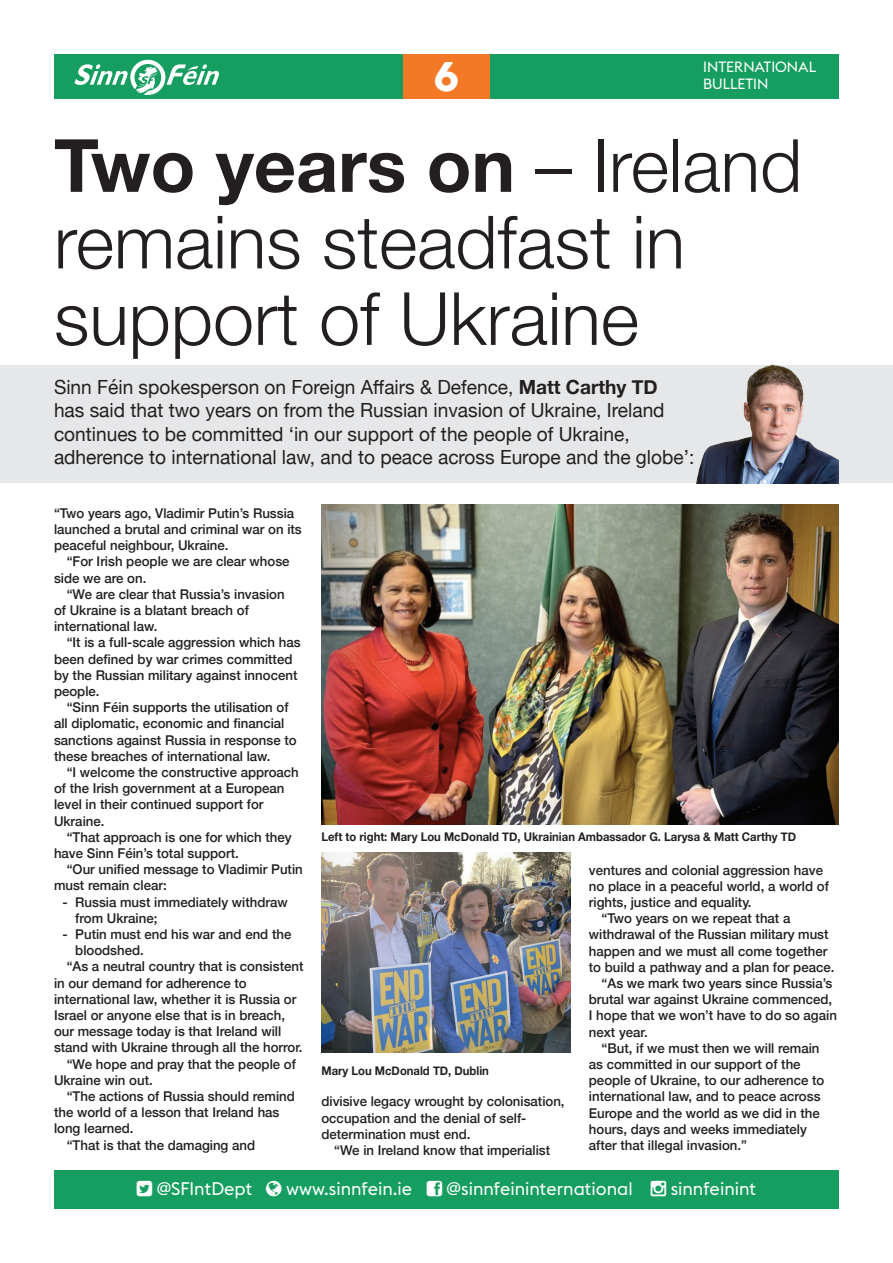
<style>
.page{position:relative;width:893px;height:1263px;background:#fff}
.page>*{position:absolute;margin:0;border:0;box-sizing:border-box;transform-origin:0 0}
.t1{font:300 73.5px/76.5px "Helvetica Neue";color:#231f20}
.t2{font:44.1px "Archive";color:#fff}
.t3{font:19.5px/23.4px "Helvetica Neue";color:#231f20}
.t4{font:18px "Euclid Flex";color:#fff}
.t5{font:14.7px "Euclid Flex";color:#fff}
.t6{font:500 13.5px/16.2px "Helvetica Neue";color:#231f20}
.t7{font:700 12px "Helvetica Neue";color:#231f20;scale:.94 1}
.s1{font-weight:700}
</style>
<div class="page">
<div style="left:0;top:366px;width:893px;height:117px;background:#e6e7e9"></div>
<div style="left:54px;top:1171px;width:785px;height:38px;background:#159e60"></div>
<div style="left:54px;top:54px;width:785px;height:45px;background:#159e60"></div>
<div style="left:403px;top:54px;width:87px;height:45px;background:#f47927"></div>
<svg style="left:74px;top:60px;width:145px;height:35px"></svg>
<img style="left:687px;top:364px;width:152px;height:119px">
<img style="left:321px;top:505px;width:517px;height:320px">
<img style="left:321px;top:853px;width:250px;height:199px">
<h2 class="t2" style="left:433px;top:50px;width:28px">6</h2>
<p class="t5" style="left:703px;top:58px;width:114px">INTERNATIONAL</p>
<p class="t5" style="left:703px;top:76px;width:67px">BULLETIN</p>
<h1 class="t1" style="left:54px;top:122px;width:750px"><span class="s1">Two years on</span> – Ireland remains steadfast in support of Ukraine</h1>
<p class="t3" style="left:54px;top:376px;width:642px">Sinn Féin spokesperson on Foreign Affairs &amp; Defence, <span class="s1">Matt Carthy TD<br></span>has said that two years on from the Russian invasion of Ukraine, Ireland continues to be committed ‘in our support of the people of Ukraine, adherence to international law, and to peace across Europe and the globe’:</p>
<p class="t6" style="left:54px;top:504px;width:249px">“Two years ago, Vladimir Putin’s Russia launched a brutal and criminal war on its peaceful neighbour, Ukraine.</p>
<p class="t6" style="left:54px;top:552px;width:237px;text-indent:13px">“For Irish people we are clear whose side we are on.</p>
<p class="t6" style="left:54px;top:585px;width:232px;text-indent:13px">“We are clear that Russia’s invasion of Ukraine is a blatant breach of international law.</p>
<p class="t6" style="left:54px;top:633px;width:248px;text-indent:13px">“It is a full-scale aggression which has been defined by war crimes committed by the Russian military against innocent people.</p>
<p class="t6" style="left:54px;top:698px;width:244px;text-indent:13px">“Sinn Féin supports the utilisation of all diplomatic, economic and financial sanctions against Russia in response to these breaches of international law.</p>
<p class="t6" style="left:54px;top:763px;width:246px;text-indent:13px">“I welcome the constructive approach of the Irish government at a European level in their continued support for<br>Ukraine.</p>
<p class="t6" style="left:54px;top:828px;width:239px;text-indent:13px">“That approach is one for which they have Sinn Féin’s total support.</p>
<p class="t6" style="left:54px;top:860px;width:250px;text-indent:13px">“Our unified message to Vladimir Putin must remain clear:</p>
<p class="t6" style="left:75px;top:893px;width:214px;text-indent:-13px">- Russia must immediately withdraw from Ukraine;</p>
<p class="t6" style="left:63px;top:925px;width:230px">- Putin must end his war and end the</p>
<p class="t6" style="left:75px;top:941px;width:70px">bloodshed.</p>
<p class="t6" style="left:67px;top:957px;width:238px">“As a neutral country that is consistent</p>
<p class="t6" style="left:54px;top:974px;width:194px">in our demand for adherence to</p>
<p class="t6" style="left:54px;top:990px;width:244px">international law, whether it is Russia or</p>
<p class="t6" style="left:54px;top:1006px;width:233px">Israel or anyone else that is in breach,</p>
<p class="t6" style="left:54px;top:1022px;width:229px">our message today is that Ireland will</p>
<p class="t6" style="left:54px;top:1038px;width:250px">stand with Ukraine through all the horror.</p>
<p class="t6" style="left:67px;top:1055px;width:231px">“We hope and pray that the people of</p>
<p class="t6" style="left:54px;top:1071px;width:100px">Ukraine win out.</p>
<p class="t6" style="left:67px;top:1087px;width:230px">“The actions of Russia should remind</p>
<p class="t6" style="left:54px;top:1103px;width:227px">the world of a lesson that Ireland has</p>
<p class="t6" style="left:54px;top:1119px;width:81px">long learned.</p>
<p class="t6" style="left:67px;top:1136px;width:190px">“That is that the damaging and</p>
<p class="t7" style="left:321px;top:828px;width:506px">Left to right: Mary Lou McDonald TD, Ukrainian Ambassador G. Larysa &amp; Matt Carthy TD</p>
<p class="t7" style="left:321px;top:1061px;width:180px">Mary Lou McDonald TD, Dublin</p>
<p class="t6" style="left:321px;top:1092px;width:245px">divisive legacy wrought by colonisation, occupation and the denial of self&shy;determination must end.</p>
<p class="t6" style="left:334px;top:1141px;width:217px">“We in Ireland know that imperialist</p>
<p class="t6" style="left:589px;top:860px;width:236px">ventures and colonial aggression have</p>
<p class="t6" style="left:589px;top:877px;width:241px">no place in a peaceful world, a world of</p>
<p class="t6" style="left:589px;top:893px;width:164px">rights, justice and equality.</p>
<p class="t6" style="left:602px;top:909px;width:190px">“Two years on we repeat that a</p>
<p class="t6" style="left:589px;top:925px;width:241px">withdrawal of the Russian military must</p>
<p class="t6" style="left:589px;top:941px;width:240px">happen and we must all come together</p>
<p class="t6" style="left:589px;top:958px;width:247px">to build a pathway and a plan for peace.</p>
<p class="t6" style="left:602px;top:974px;width:232px">“As we mark two years since Russia’s</p>
<p class="t6" style="left:589px;top:990px;width:245px">brutal war against Ukraine commenced,</p>
<p class="t6" style="left:589px;top:1006px;width:250px">I hope that we won’t have to do so again</p>
<p class="t6" style="left:589px;top:1022px;width:60px">next year.</p>
<p class="t6" style="left:602px;top:1039px;width:219px">“But, if we must then we will remain</p>
<p class="t6" style="left:589px;top:1055px;width:213px">as committed in our support of the</p>
<p class="t6" style="left:589px;top:1071px;width:237px">people of Ukraine, to our adherence to</p>
<p class="t6" style="left:589px;top:1087px;width:233px">international law, and to peace across</p>
<p class="t6" style="left:589px;top:1103px;width:232px">Europe and the world as we did in the</p>
<p class="t6" style="left:589px;top:1120px;width:220px">hours, days and weeks immediately</p>
<p class="t6" style="left:589px;top:1136px;width:160px">after that illegal invasion.”</p>
<h3 class="t4" style="left:157px;top:1178px;width:97px">@SFIntDept</h3>
<h3 class="t4" style="left:286px;top:1178px;width:127px">www.sinnfein.ie</h3>
<h3 class="t4" style="left:447px;top:1178px;width:188px">@sinnfeininternational</h3>
<h3 class="t4" style="left:671px;top:1178px;width:87px">sinnfeinint</h3>
</div>
